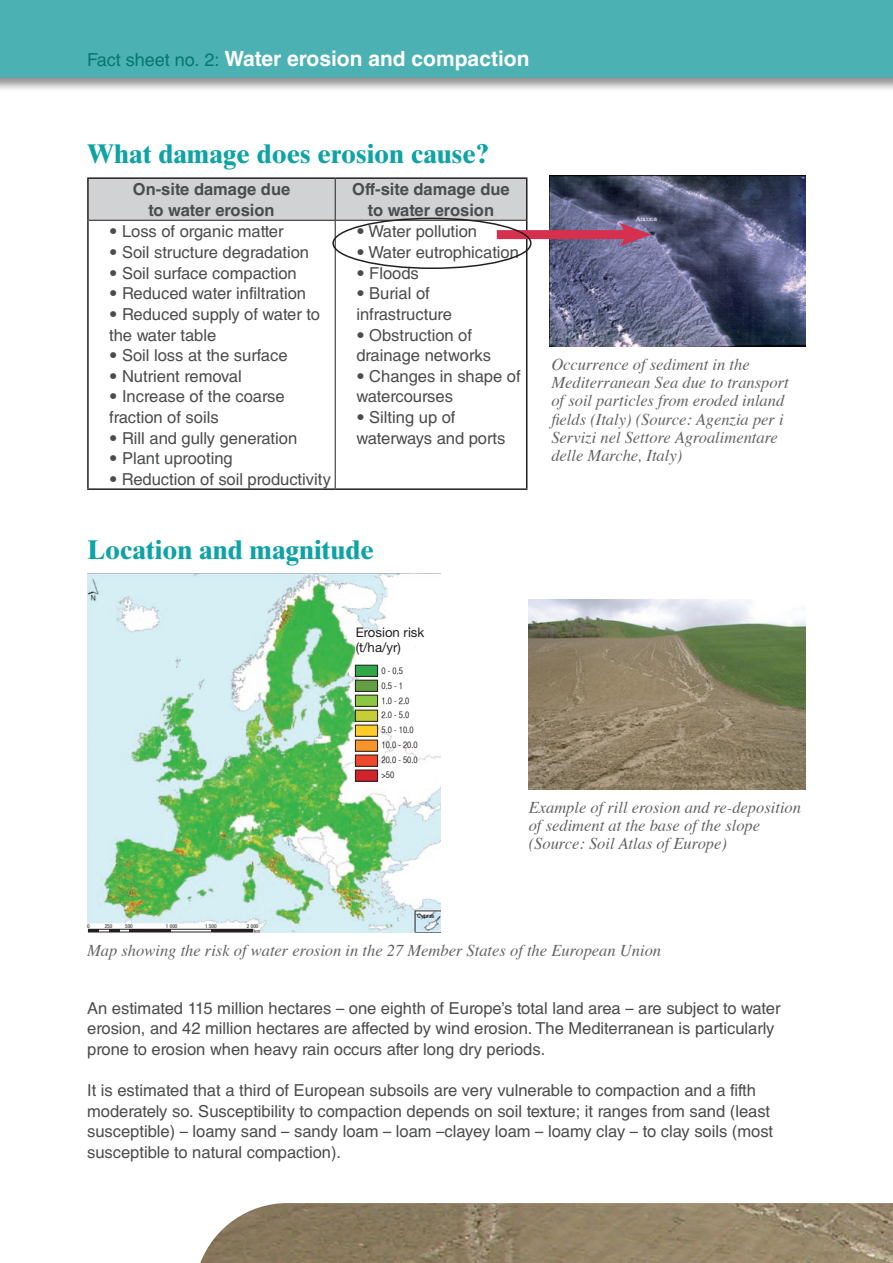
<style>
.page{position:relative;width:893px;height:1263px;background:#fff}
.page>*{position:absolute;margin:0;border:0;box-sizing:border-box;transform-origin:0 0}
.SUBTITULOS{font:700 27px "Times Ten Cyr";color:#0fa3a5}
.t1{font:700 21px "Helvetica Cyr";color:#fff}
.TEXTO_NORMAL{font:16.5px/20.7px "Helvetica Cyr Upright";color:#4b4c4d}
.PIE_DE_FOTOS{font:italic 16.5px/18.3px "Times";color:#636366}
.TEXTO_NORMAL-2{font:700 16.5px "Helvetica Cyr";color:#4b4c4d}
.t2{font:13.2px "Helvetica Neue";color:#231f20}
.t3{font:9.3px "Helvetica CY Plain";color:#231f20}
.t4{font:condensed 5.4px "Helvetica Neue";color:#231f20}
.s1{font-family:"Helvetica Cyr Upright";font-weight:400;font-size:18px;color:#057871}
</style>
<div class="page">
<div style="left:0;top:0;width:893px;height:98px;background:#231f20;opacity:.5"></div>
<div style="left:0;top:0;width:892px;height:78px;background:#4bb1b3"></div>
<img style="left:200px;top:1203px;width:693px;height:60px">
<hr style="left:892px;top:0;width:1px;height:98px;background:#231f20;opacity:.5">
<svg style="left:892px;top:0;width:1px;height:78px"></svg>
<img style="left:87px;top:573px;width:354px;height:359px">
<div style="left:88px;top:929px;width:165px;height:3px;border:1px solid #231f20"></div>
<div style="left:89px;top:179px;width:437px;height:41px;background:#d1d2d4"></div>
<hr style="left:87px;top:177px;width:248px;height:2px;background:#231f20">
<hr style="left:87px;top:179px;width:2px;height:41px;background:#231f20">
<hr style="left:335px;top:177px;width:192px;height:2px;background:#231f20">
<hr style="left:526px;top:179px;width:1px;height:41px;background:#231f20">
<hr style="left:87px;top:220px;width:2px;height:268px;background:#231f20">
<hr style="left:526px;top:220px;width:1px;height:268px;background:#231f20">
<hr style="left:87px;top:488px;width:248px;height:2px;background:#231f20">
<hr style="left:335px;top:488px;width:192px;height:2px;background:#231f20">
<hr style="left:335px;top:179px;width:1px;height:41px;background:#231f20">
<hr style="left:89px;top:220px;width:246px;height:1px;background:#231f20">
<hr style="left:335px;top:220px;width:191px;height:1px;background:#231f20">
<hr style="left:335px;top:221px;width:1px;height:267px;background:#231f20">
<img style="left:550px;top:176px;width:256px;height:170px">
<div style="left:497px;top:230px;width:135px;height:9px;background:#d5304d"></div>
<svg style="left:619px;top:223px;width:33px;height:24px"></svg>
<div style="left:332px;top:218px;width:200px;height:51px;border:2px solid #231f20;border-radius:50%"></div>
<img style="left:528px;top:600px;width:278px;height:190px">
<div style="left:355px;top:665px;width:23px;height:11px;background:#30a749"></div>
<div style="left:355px;top:665px;width:23px;height:12px;border:1px solid #231f20"></div>
<div style="left:355px;top:680px;width:23px;height:11px;background:#639f42"></div>
<div style="left:355px;top:680px;width:23px;height:12px;border:1px solid #231f20"></div>
<div style="left:355px;top:695px;width:23px;height:11px;background:#8cc642"></div>
<div style="left:355px;top:695px;width:23px;height:12px;border:1px solid #231f20"></div>
<div style="left:355px;top:710px;width:23px;height:11px;background:#c5ce36"></div>
<div style="left:355px;top:710px;width:23px;height:12px;border:1px solid #231f20"></div>
<div style="left:355px;top:725px;width:23px;height:11px;background:#fdcc29"></div>
<div style="left:355px;top:725px;width:23px;height:12px;border:1px solid #231f20"></div>
<div style="left:355px;top:740px;width:23px;height:11px;background:#f7952b"></div>
<div style="left:355px;top:740px;width:23px;height:12px;border:1px solid #231f20"></div>
<div style="left:355px;top:755px;width:23px;height:11px;background:#ef472a"></div>
<div style="left:355px;top:755px;width:23px;height:12px;border:1px solid #231f20"></div>
<div style="left:355px;top:770px;width:23px;height:11px;background:#d1232a"></div>
<div style="left:355px;top:770px;width:23px;height:11px;border:1px solid #231f20"></div>
<p class="t1" style="left:87px;top:46px;width:444px"><span class="s1">Fact sheet no. 2:</span> Water erosion and compaction</p>
<p class="SUBTITULOS" style="left:87px;top:138px;width:404px">What damage does erosion cause?</p>
<p class="TEXTO_NORMAL-2" style="left:133px;top:180px;width:159px">On-site damage due</p>
<p class="TEXTO_NORMAL-2" style="left:148px;top:201px;width:128px">to water erosion</p>
<p class="TEXTO_NORMAL-2" style="left:352px;top:180px;width:159px">Off-site damage due</p>
<p class="TEXTO_NORMAL-2" style="left:368px;top:201px;width:128px">to water erosion</p>
<p class="TEXTO_NORMAL" style="left:109px;top:221px;width:176px">• Loss of organic matter</p>
<p class="TEXTO_NORMAL" style="left:109px;top:242px;width:201px">• Soil structure degradation</p>
<p class="TEXTO_NORMAL" style="left:109px;top:263px;width:189px">• Soil surface compaction</p>
<p class="TEXTO_NORMAL" style="left:109px;top:283px;width:198px">• Reduced water infiltration</p>
<p class="TEXTO_NORMAL" style="left:109px;top:304px;width:212px">• Reduced supply of water to the water table</p>
<p class="TEXTO_NORMAL" style="left:109px;top:345px;width:180px">• Soil loss at the surface</p>
<p class="TEXTO_NORMAL" style="left:109px;top:366px;width:134px">• Nutrient removal</p>
<p class="TEXTO_NORMAL" style="left:109px;top:386px;width:177px">• Increase of the coarse fraction of soils</p>
<p class="TEXTO_NORMAL" style="left:109px;top:428px;width:190px">• Rill and gully generation</p>
<p class="TEXTO_NORMAL" style="left:109px;top:448px;width:125px">• Plant uprooting</p>
<p class="TEXTO_NORMAL" style="left:109px;top:469px;width:223px">• Reduction of soil productivity</p>
<p class="TEXTO_NORMAL" style="left:356px;top:221px;width:122px">• Water pollution</p>
<p class="TEXTO_NORMAL" style="left:356px;top:242px;width:164px">• Water eutrophication</p>
<p class="TEXTO_NORMAL" style="left:356px;top:263px;width:64px">• Floods</p>
<p class="TEXTO_NORMAL" style="left:356px;top:283px;width:97px">• Burial of infrastructure</p>
<p class="TEXTO_NORMAL" style="left:356px;top:324px;width:136px">• Obstruction of drainage networks</p>
<p class="TEXTO_NORMAL" style="left:356px;top:366px;width:166px">• Changes in shape of watercourses</p>
<p class="TEXTO_NORMAL" style="left:356px;top:407px;width:150px">• Silting up of waterways and ports</p>
<p class="SUBTITULOS" style="left:87px;top:534px;width:288px">Location and magnitude</p>
<p class="PIE_DE_FOTOS" style="left:551px;top:354px;width:239px">Occurrence of sediment in the<br>Mediterranean Sea due to transport of soil particles from eroded inland fields (Italy) (Source: Agenzia per i<br>Servizi nel Settore Agroalimentare delle Marche, Italy)</p>
<p class="t2" style="left:356px;top:624px;width:70px">Erosion risk</p>
<p class="t2" style="left:356px;top:640px;width:47px">(t/ha/yr)</p>
<p class="t3" style="left:381px;top:665px;width:23px">0 - 0.5</p>
<p class="t3" style="left:381px;top:680px;width:23px">0.5 - 1</p>
<p class="t3" style="left:381px;top:695px;width:29px">1.0 - 2.0</p>
<p class="t3" style="left:381px;top:710px;width:29px">2.0 - 5.0</p>
<p class="t3" style="left:381px;top:724px;width:34px">5.0 - 10.0</p>
<p class="t3" style="left:381px;top:739px;width:38px">10.0 - 20.0</p>
<p class="t3" style="left:381px;top:754px;width:38px">20.0 - 50.0</p>
<p class="t3" style="left:381px;top:769px;width:14px">&gt;50</p>
<p class="PIE_DE_FOTOS" style="left:529px;top:797px;width:274px">Example of rill erosion and re-deposition of sediment at the base of the slope (Source: Soil Atlas of Europe)</p>
<p class="t4" style="left:87px;top:922px;width:4px">0</p>
<p class="t4" style="left:105px;top:922px;width:9px">250</p>
<p class="t4" style="left:125px;top:922px;width:9px">500</p>
<p class="t4" style="left:166px;top:922px;width:13px">1 000</p>
<p class="t4" style="left:205px;top:922px;width:13px">1 500</p>
<p class="t4" style="left:247px;top:922px;width:13px">2 000</p>
<p class="t4" style="left:254px;top:928px;width:8px">km</p>
<p class="PIE_DE_FOTOS" style="left:87px;top:940px;width:575px">Map showing the risk of water erosion in the 27 Member States of the European Union</p>
<p class="TEXTO_NORMAL" style="left:87px;top:997px;width:695px">An estimated 115 million hectares – one eighth of Europe’s total land area – are subject to water erosion, and 42 million hectares are affected by wind erosion. The Mediterranean is particularly prone to erosion when heavy rain occurs after long dry periods.</p>
<p class="TEXTO_NORMAL" style="left:87px;top:1080px;width:687px">It is estimated that a third of European subsoils are very vulnerable to compaction and a fifth moderately so. Susceptibility to compaction depends on soil texture; it ranges from sand (least susceptible) – loamy sand – sandy loam – loam –clayey loam – loamy clay – to clay soils (most susceptible to natural compaction).</p>
</div>
